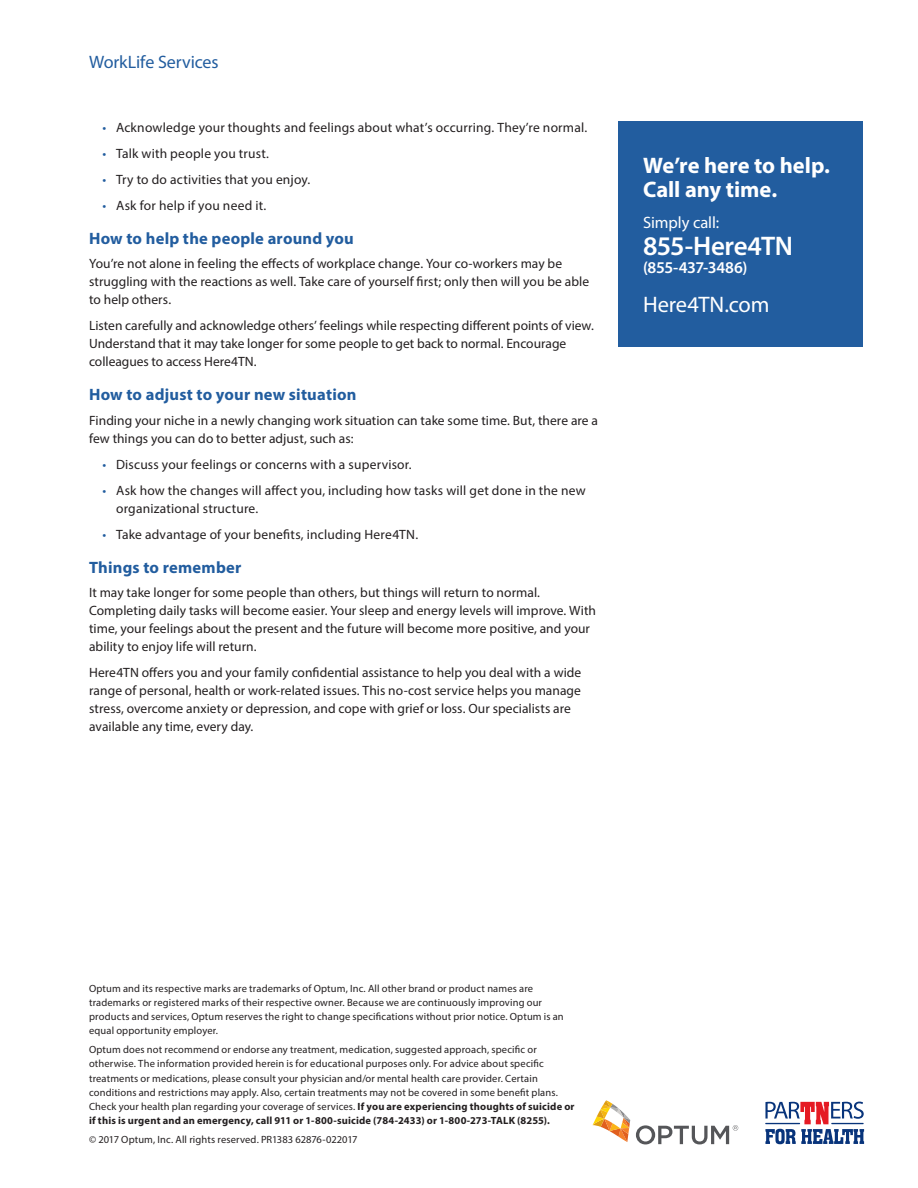
<style>
.page{position:relative;width:918px;height:1188px;background:#fff}
.page>*{position:absolute;margin:0;border:0;box-sizing:border-box;transform-origin:0 0}
.First_level_headin{font:600 27px "Myriad Pro";letter-spacing:-.015em;color:#fff}
.First_level_headin-2{font:700 22.5px/24px "Myriad Pro";letter-spacing:-.005em;color:#fff}
.Body_copy{font:22.5px "Myriad Pro";letter-spacing:-.005em;color:#fff}
.Title__2nd_page{font:18px "Myriad Pro";letter-spacing:-.005em;color:#225d9f}
.First_level_headin-3{font:700 16.5px "Myriad Pro";letter-spacing:.01em;color:#225d9f}
.First_level_headin-4{font:600 16.5px "Myriad Pro";letter-spacing:-.02em;color:#fff}
.First_level_headin-5{font:16.5px "Myriad Pro";letter-spacing:-.005em;color:#fff}
.Body_copy-2{font:13.5px/18px "Myriad Pro";letter-spacing:.005em;color:#231f20}
.Sign-off{font:10.5px/14.2px "Myriad Pro";letter-spacing:.01em;color:#231f20}
.s1{color:#225d9f}
.s2{font-weight:700}
</style>
<div class="page">
<svg style="left:593px;top:1100px;width:37px;height:42px"></svg>
<svg style="left:636px;top:1125px;width:102px;height:19px"></svg>
<svg style="left:765px;top:1102px;width:99px;height:42px"></svg>
<div style="left:619px;top:122px;width:244px;height:225px;background:#225d9f"></div>
<p class="Title__2nd_page" style="left:89px;top:50px;width:131px">WorkLife Services</p>
<p class="Body_copy-2" style="left:103px;top:118px;width:486px"><span class="s1">•</span> Acknowledge your thoughts and feelings about what’s occurring. They’re normal.</p>
<p class="Body_copy-2" style="left:103px;top:144px;width:168px"><span class="s1">•</span> Talk with people you trust.</p>
<p class="Body_copy-2" style="left:103px;top:170px;width:209px"><span class="s1">•</span> Try to do activities that you enjoy.</p>
<p class="Body_copy-2" style="left:103px;top:196px;width:165px"><span class="s1">•</span> Ask for help if you need it.</p>
<p class="First_level_headin-3" style="left:89px;top:227px;width:266px">How to help the people around you</p>
<p class="Body_copy-2" style="left:89px;top:255px;width:502px">You’re not alone in feeling the effects of workplace change. Your co-workers may be struggling with the reactions as well. Take care of yourself first; only then will you be able to help others.</p>
<p class="Body_copy-2" style="left:89px;top:317px;width:506px">Listen carefully and acknowledge others’ feelings while respecting different points of view.<br>Understand that it may take longer for some people to get back to normal. Encourage colleagues to access Here4TN.</p>
<p class="First_level_headin-3" style="left:89px;top:384px;width:269px">How to adjust to your new situation</p>
<p class="Body_copy-2" style="left:89px;top:411px;width:511px">Finding your niche in a newly changing work situation can take some time. But, there are a few things you can do to better adjust, such as:</p>
<p class="Body_copy-2" style="left:103px;top:455px;width:311px"><span class="s1">•</span> Discuss your feelings or concerns with a supervisor.</p>
<p class="Body_copy-2" style="left:116px;top:481px;width:471px;text-indent:-14px"><span class="s1">•</span> Ask how the changes will affect you, including how tasks will get done in the new organizational structure.</p>
<p class="Body_copy-2" style="left:103px;top:525px;width:317px"><span class="s1">•</span> Take advantage of your benefits, including Here4TN.</p>
<p class="First_level_headin-3" style="left:89px;top:556px;width:154px">Things to remember</p>
<p class="Body_copy-2" style="left:89px;top:584px;width:508px">It may take longer for some people than others, but things will return to normal.<br>Completing daily tasks will become easier. Your sleep and energy levels will improve. With time, your feelings about the present and the future will become more positive, and your ability to enjoy life will return.</p>
<p class="Body_copy-2" style="left:89px;top:664px;width:494px">Here4TN offers you and your family confidential assistance to help you deal with a wide range of personal, health or work-related issues. This no-cost service helps you manage stress, overcome anxiety or depression, and cope with grief or loss. Our specialists are available any time, every day.</p>
<p class="First_level_headin-2" style="left:643px;top:153px;width:188px">We’re here to help.<br>Call any time.</p>
<p class="First_level_headin-5" style="left:643px;top:213px;width:78px">Simply call:</p>
<p class="First_level_headin" style="left:643px;top:229px;width:151px">855-Here4TN</p>
<p class="First_level_headin-4" style="left:643px;top:257px;width:106px">(855-437-3486)</p>
<p class="Body_copy" style="left:643px;top:291px;width:128px">Here4TN.com</p>
<p class="Sign-off" style="left:89px;top:981px;width:476px">Optum and its respective marks are trademarks of Optum, Inc. All other brand or product names are trademarks or registered marks of their respective owner. Because we are continuously improving our products and services, Optum reserves the right to change specifications without prior notice. Optum is an equal opportunity employer.</p>
<p class="Sign-off" style="left:89px;top:1042px;width:487px">Optum does not recommend or endorse any treatment, medication, suggested approach, specific or otherwise. The information provided herein is for educational purposes only. For advice about specific treatments or medications, please consult your physician and/or mental health care provider. Certain conditions and restrictions may apply. Also, certain treatments may not be covered in some benefit plans.<br>Check your health plan regarding your coverage of services. <span class="s2">If you are experiencing thoughts of suicide or if this is urgent and an emergency, call 911 or 1-800-suicide (784-2433) or 1-800-273-TALK (8255).</span></p>
<p class="Sign-off" style="left:89px;top:1132px;width:270px">© 2017 Optum, Inc. All rights reserved. PR1383 62876-022017</p>
</div>
